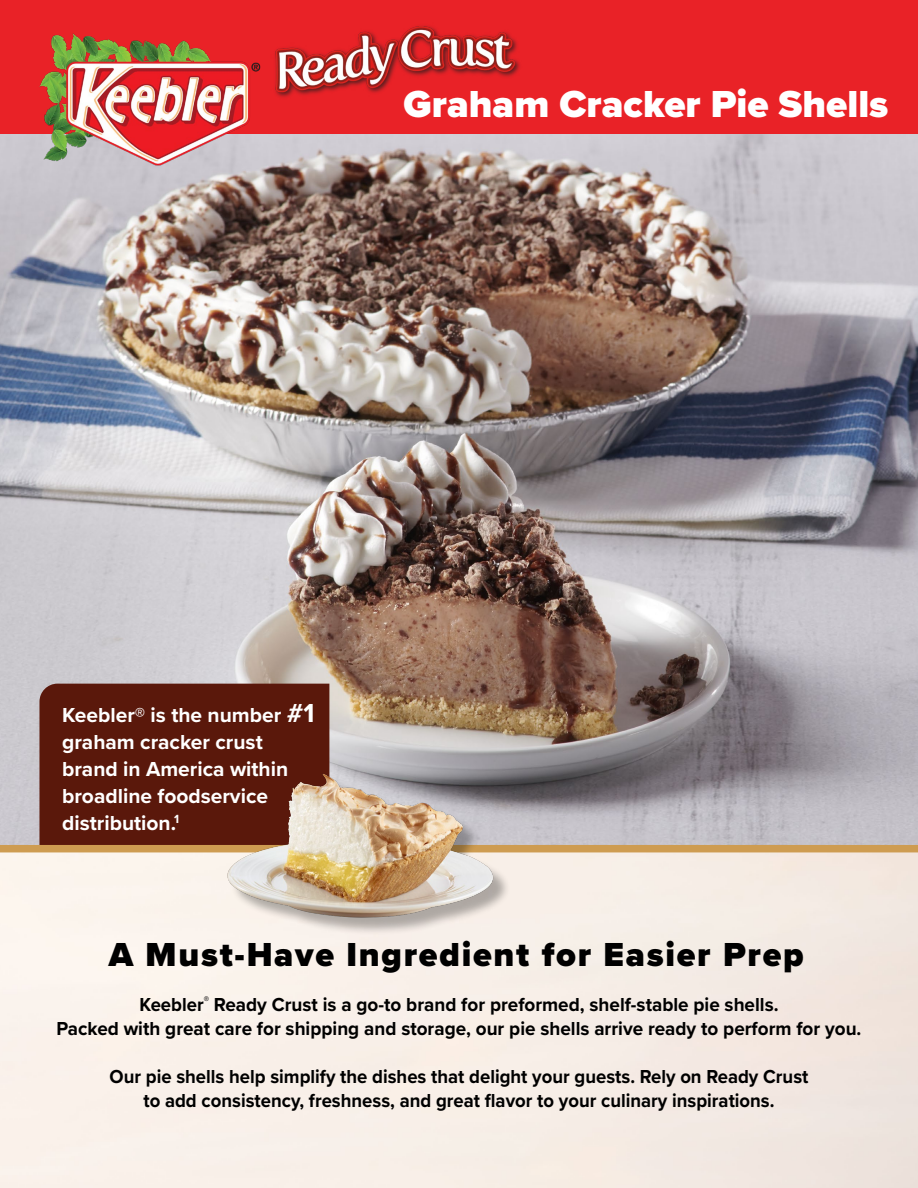
<style>
.page{position:relative;width:918px;height:1188px;background:#fff}
.page>*{position:absolute;margin:0;border:0;box-sizing:border-box;transform-origin:0 0}
.t1{font:900 39px "Proxima Nova";color:#fff}
.t2{font:900 34.5px "Proxima Nova";letter-spacing:.05em;color:#000}
.t3{font:700 21px/27px "Proxima Nova";color:#fff}
.t4{font:700 19.5px/24px "Proxima Nova";color:#000;text-align:center;scale:.95 1}
.s1{font-size:27px}
</style>
<div class="page">
<img style="left:0;top:133px;width:918px;height:712px">
<div style="left:0;top:0;width:918px;height:133px;background:#e92227"></div>
<img style="left:275px;top:25px;width:245px;height:73px">
<img style="left:37px;top:33px;width:232px;height:146px">
<div style="left:39px;top:684px;width:290px;height:161px;background:#5a180b"></div>
<svg style="left:0;top:845px;width:918px;height:343px;background:#f5ece4"></svg>
<img style="left:226px;top:756px;width:306px;height:178px">
<h1 class="t1" style="left:404px;top:75px;width:486px">Graham Cracker Pie Shells</h1>
<p class="t3" style="left:62px;top:701px;width:254px">Keebler® is the number <span class="s1">#1 </span>graham cracker crust brand in America within broadline foodservice distribution.<sup>1</sup></p>
<h2 class="t2" style="left:109px;top:929px;width:696px">A Must-Have Ingredient for Easier Prep</h2>
<p class="t4" style="left:57px;top:992px;width:849px">Keebler<sup>®</sup> Ready Crust is a go-to brand for preformed, shelf-stable pie shells.<br>Packed with great care for shipping and storage, our pie shells arrive ready to perform for you.</p>
<p class="t4" style="left:110px;top:1064px;width:737px">Our pie shells help simplify the dishes that delight your guests. Rely on Ready Crust to add consistency, freshness, and great flavor to your culinary inspirations.</p>
</div>
